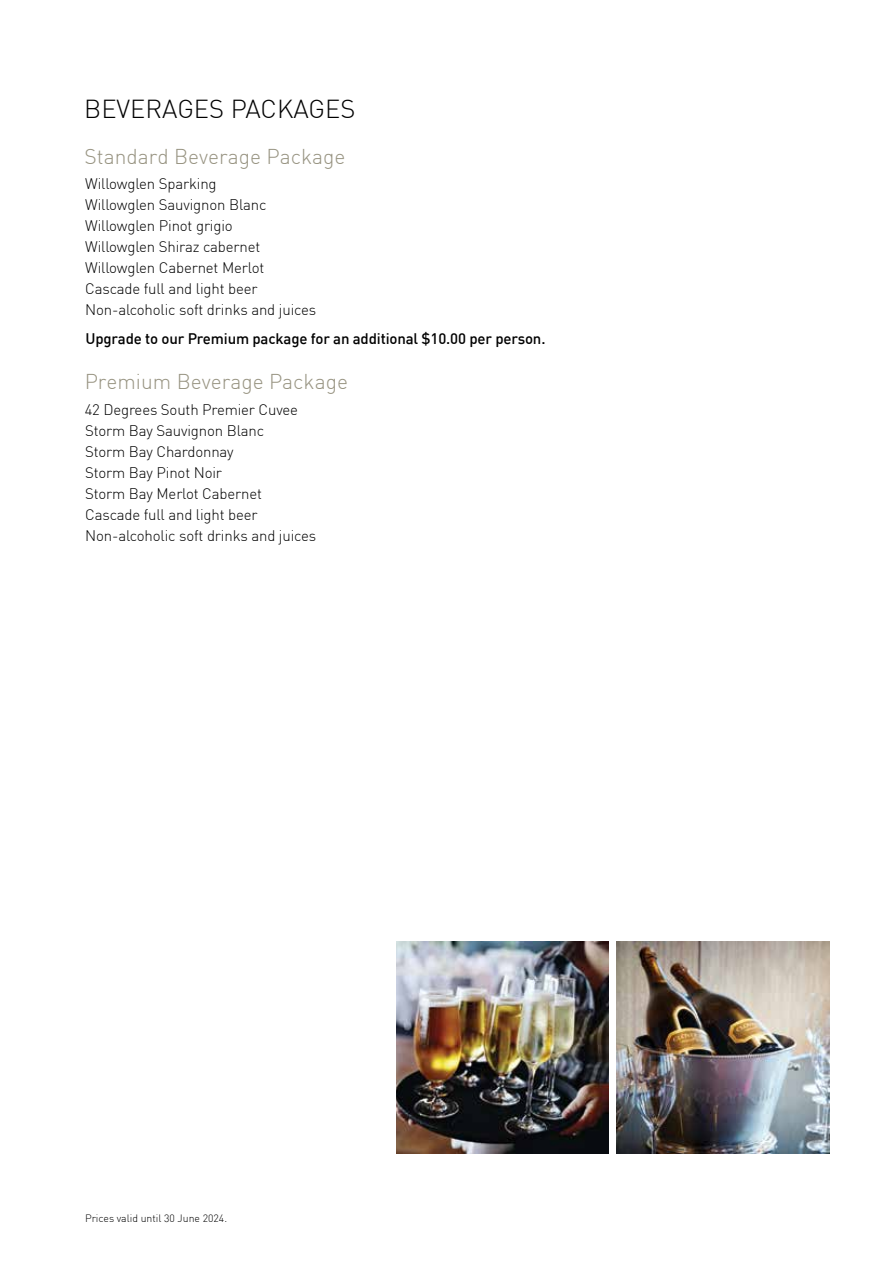
<style>
.page{position:relative;width:893px;height:1263px;background:#fff}
.page>*{position:absolute;margin:0;border:0;box-sizing:border-box;transform-origin:0 0}
.t1{font:300 25.5px "DIN";color:#000}
.t2{font:300 21px "DIN";color:#989482}
.t3{font:300 15px/21px "DIN";letter-spacing:-.01em;color:#000}
.t4{font:500 15px "DIN";letter-spacing:-.01em;color:#000}
.t5{font:300 10.5px "DIN";color:#000}
</style>
<div class="page">
<img style="left:396px;top:941px;width:213px;height:213px">
<img style="left:617px;top:941px;width:212px;height:213px">
<h1 class="t1" style="left:84px;top:94px;width:273px">BEVERAGES PACKAGES</h1>
<h2 class="t2" style="left:85px;top:143px;width:262px">Standard Beverage Package</h2>
<p class="t3" style="left:85px;top:173px;width:233px">Willowglen Sparking<br>Willowglen Sauvignon Blanc<br>Willowglen Pinot grigio<br>Willowglen Shiraz cabernet<br>Willowglen Cabernet Merlot<br>Cascade full and light beer<br>Non-alcoholic soft drinks and juices</p>
<p class="t4" style="left:85px;top:329px;width:462px">Upgrade to our Premium package for an additional $10.00 per person.</p>
<h2 class="t2" style="left:85px;top:369px;width:265px">Premium Beverage Package</h2>
<p class="t3" style="left:85px;top:399px;width:233px">42 Degrees South Premier Cuvee<br>Storm Bay Sauvignon Blanc<br>Storm Bay Chardonnay<br>Storm Bay Pinot Noir<br>Storm Bay Merlot Cabernet<br>Cascade full and light beer<br>Non-alcoholic soft drinks and juices</p>
<p class="t5" style="left:85px;top:1212px;width:144px">Prices valid until 30 June 2024.</p>
</div>
